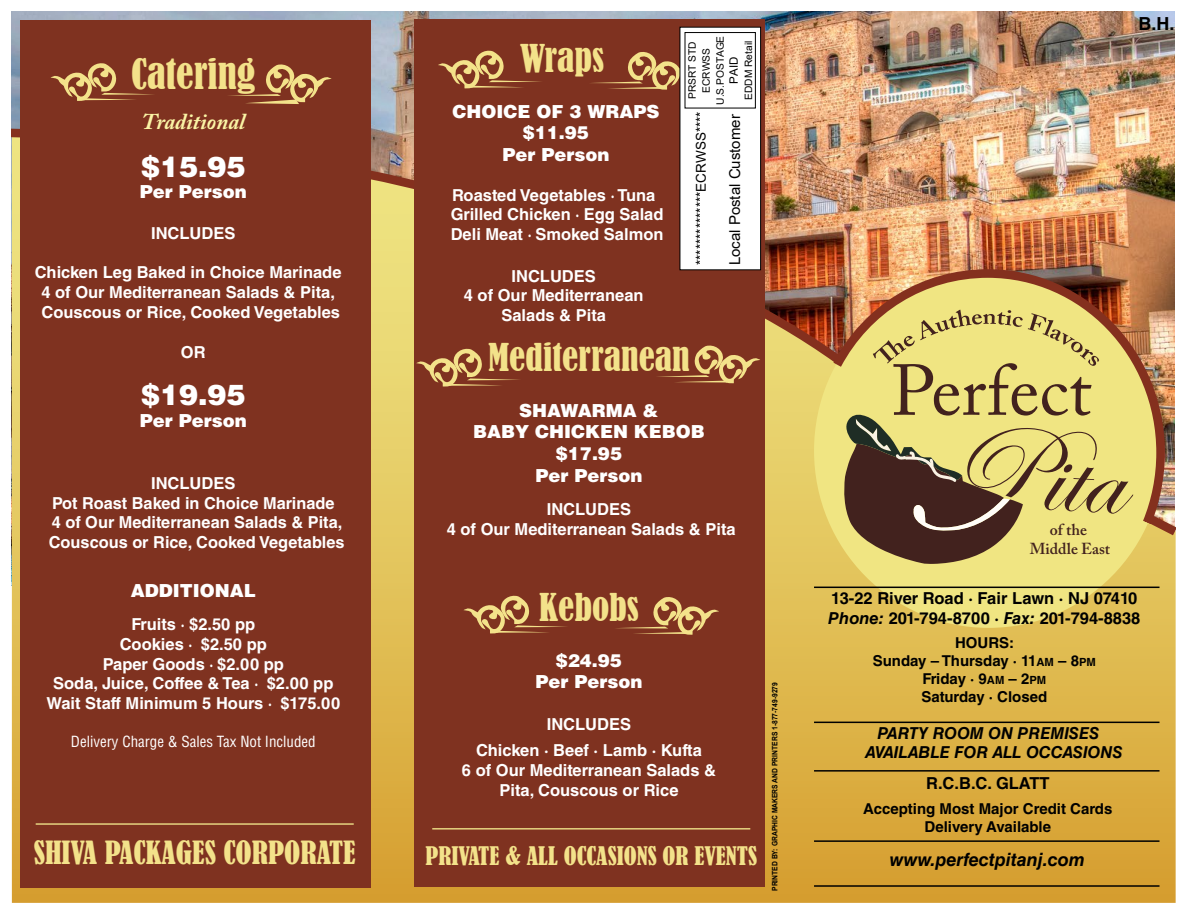
<style>
.page{position:relative;width:1188px;height:918px;background:#fff}
.page>*{position:absolute;margin:0;border:0;box-sizing:border-box;transform-origin:0 0}
.t1{font:71.25px "Adobe Caslon Pro";color:#42221e}
.t2{font:condensed 39px "Bernard";color:#f3e28a}
.t3{font:condensed 36px "Bernard";color:#f3e28a}
.t4{font:condensed 30px "Bernard";color:#f3e28a}
.t5{font:900 28.5px "Helvetica LT Std";color:#fff}
.t6{font:condensed 24px "Bernard";color:#f3e28a}
.t7{font:italic 700 22.5px "Adobe Caslon Pro";color:#faf4a5}
.t8{font:900 18px/21.6px "Helvetica LT Std";color:#fff;text-align:center}
.t9{font:italic 700 18px "Helvetica LT Std";color:#000}
.t10{font:700 18px "Helvetica LT Std";color:#000}
.t11{font:700 16.5px/19.8px "Helvetica LT Std";color:#fff;text-align:center}
.t12{font:700 16.5px/19.8px "Helvetica LT Std";color:#000}
.t13{font:italic 700 16.5px/19.8px "Helvetica LT Std";color:#000}
.t14{font:600 15.9px/19px "Adobe Caslon Pro";color:#42221e;text-align:center}
.t15{font:700 15px/18px "Helvetica LT Std";color:#000;text-align:center}
.t16{font:condensed 15px "Helvetica LT Std";color:#fff}
.t17{font:15px "Arial";color:#000}
.t18{font:13.5px "Arial";color:#000}
.t19{font:11.55px "Arial";color:#000}
.t20{font:10.2px/14.1px "Arial";color:#000;text-align:center}
.t21{font:700 7.5px "Arial";color:#000;scale:.9 1}
.s1{font-style:italic}
.s2{font-style:inherit}
.s3{font-size:11.25px}
</style>
<div class="page">
<img style="left:12px;top:12px;width:1163px;height:117px">
<svg style="left:12px;top:543px;width:1164px;height:360px;background:#dbaf43"></svg>
<div style="left:814px;top:274px;width:349px;height:354px;background:#f0e582;border-radius:50%"></div>
<img style="left:12px;top:129px;width:1164px;height:414px">
<div style="left:20px;top:21px;width:351px;height:867px;background:#7f3220"></div>
<div style="left:414px;top:19px;width:351px;height:867px;background:#7f3220"></div>
<svg style="left:843px;top:414px;width:290px;height:150px"></svg>
<svg style="left:873px;top:310px;width:226px;height:56px"></svg>
<hr style="left:814px;top:587px;width:346px;height:1px;background:#000">
<hr style="left:814px;top:722px;width:346px;height:1px;background:#000">
<hr style="left:814px;top:770px;width:346px;height:2px;background:#000">
<hr style="left:814px;top:840px;width:346px;height:2px;background:#000">
<hr style="left:814px;top:885px;width:346px;height:2px;background:#000">
<svg style="left:438px;top:50px;width:103px;height:39px"></svg>
<svg style="left:591px;top:50px;width:89px;height:40px"></svg>
<svg style="left:416px;top:348px;width:104px;height:39px"></svg>
<svg style="left:657px;top:345px;width:103px;height:39px"></svg>
<svg style="left:464px;top:595px;width:103px;height:39px"></svg>
<svg style="left:616px;top:597px;width:103px;height:38px"></svg>
<hr style="left:36px;top:823px;width:318px;height:2px;background:#e5d380">
<hr style="left:432px;top:828px;width:318px;height:2px;background:#e5d380">
<div style="left:680px;top:27px;width:81px;height:243px;background:#fff"></div>
<div style="left:680px;top:27px;width:81px;height:243px;border:1px solid #000"></div>
<div style="left:685px;top:32px;width:71px;height:76px;border:1px solid #000"></div>
<svg style="left:51px;top:63px;width:103px;height:38px"></svg>
<svg style="left:228px;top:64px;width:104px;height:40px"></svg>
<h2 class="t2" style="left:131px;top:51px;width:126px">Catering</h2>
<h3 class="t7" style="left:142px;top:108px;width:105px">Traditional</h3>
<h3 class="t5" style="left:141px;top:148px;width:106px">$15.95</h3>
<p class="t8" style="left:140px;top:181px;width:108px">Per Person</p>
<p class="t11" style="left:151px;top:223px;width:86px">INCLUDES</p>
<p class="t11" style="left:35px;top:262px;width:308px">Chicken Leg Baked in Choice Marinade<br>4 of Our Mediterranean Salads &amp; Pita,<br>Couscous or Rice, Cooked Vegetables</p>
<p class="t11" style="left:181px;top:342px;width:26px">OR</p>
<h3 class="t5" style="left:141px;top:377px;width:106px">$19.95</h3>
<p class="t8" style="left:140px;top:409px;width:108px">Per Person</p>
<p class="t11" style="left:49px;top:473px;width:297px">INCLUDES<br>Pot Roast Baked in Choice Marinade<br>4 of Our Mediterranean Salads &amp; Pita,<br>Couscous or Rice, Cooked Vegetables</p>
<p class="t8" style="left:131px;top:579px;width:127px">ADDITIONAL</p>
<p class="t11" style="left:46px;top:614px;width:295px">Fruits · $2.50 pp<br>Cookies · $2.50 pp<br>Paper Goods · $2.00 pp<br>Soda, Juice, Coffee &amp; Tea · $2.00 pp<br>Wait Staff Minimum 5 Hours · $175.00</p>
<p class="t16" style="left:71px;top:732px;width:246px">Delivery Charge &amp; Sales Tax Not Included</p>
<p class="t20" style="left:685px;top:105px;width:71px;rotate:-90deg">PRSRT STD<br>ECRWSS<br>U.S.POSTAGE</p>
<p class="t20" style="left:741px;top:100px;width:60px;rotate:-90deg">EDDM Retail</p>
<h3 class="t3" style="left:520px;top:37px;width:86px">Wraps</h3>
<p class="t8" style="left:452px;top:100px;width:208px">CHOICE OF 3 WRAPS $11.95<br>Per Person</p>
<p class="t11" style="left:451px;top:185px;width:214px;text-align:left">Roasted Vegetables · Tuna<br>Grilled Chicken · Egg Salad<br>Deli Meat · Smoked Salmon</p>
<p class="t11" style="left:464px;top:266px;width:181px">INCLUDES<br>4 of Our Mediterranean<br>Salads &amp; Pita</p>
<h3 class="t3" style="left:488px;top:336px;width:203px">Mediterranean</h3>
<p class="t8" style="left:473px;top:399px;width:233px">SHAWARMA &amp;<br>BABY CHICKEN KEBOB $17.95<br>Per Person</p>
<p class="t11" style="left:447px;top:499px;width:290px">INCLUDES<br>4 of Our Mediterranean Salads &amp; Pita</p>
<p class="t19" style="left:726px;top:84px;width:28px;rotate:-90deg">PAID</p>
<p class="t18" style="left:692px;top:265px;width:155px;rotate:-90deg">**************ECRWSS****</p>
<p class="t17" style="left:725px;top:265px;width:153px;rotate:-90deg">Local Postal Customer</p>
<h3 class="t3" style="left:539px;top:586px;width:101px">Kebobs</h3>
<p class="t8" style="left:535px;top:649px;width:108px">$24.95<br>Per Person</p>
<p class="t11" style="left:476px;top:710px;width:227px;line-height:26.5px">INCLUDES<br>Chicken · Beef · Lamb · Kufta</p>
<p class="t11" style="left:462px;top:760px;width:256px">6 of Our Mediterranean Salads &amp;<br>Pita, Couscous or Rice</p>
<h3 class="t4" style="left:34px;top:835px;width:323px">SHIVA PACKAGES CORPORATE</h3>
<h3 class="t6" style="left:425px;top:842px;width:333px">PRIVATE &amp; ALL OCCASIONS OR EVENTS</h3>
<p class="t21" style="left:769px;top:891px;width:234px;rotate:-90deg">PRINTED BY: GRAPHIC MAKERS AND PRINTERS 1-877-749-9279</p>
<p class="t10" style="left:1139px;top:13px;width:37px">B.H.</p>
<h1 class="t1" style="left:891px;top:348px;width:202px">Perfect</h1>
<p class="t14" style="left:1030px;top:520px;width:82px">of the<br>Middle East</p>
<p class="t12" style="left:828px;top:588px;width:314px">13-22 River Road · Fair Lawn · NJ 07410<br><span class="s1">Phone:</span> 201-794-8700 · <span class="s1">Fax:</span> 201-794-8838</p>
<p class="t15" style="left:873px;top:634px;width:225px">HOURS:<br>Sunday – Thursday · <span class="s2">11</span><span class="s3">AM</span> <span class="s2">– 8</span><span class="s3">PM<br></span>Friday · <span class="s2">9</span><span class="s3">AM</span> <span class="s2">– 2</span><span class="s3">PM<br></span>Saturday · Closed</p>
<p class="t13" style="left:865px;top:723px;width:259px;text-indent:13px">PARTY ROOM ON PREMISES<br>AVAILABLE FOR ALL OCCASIONS</p>
<p class="t12" style="left:926px;top:773px;width:125px">R.C.B.C. GLATT</p>
<p class="t15" style="left:863px;top:800px;width:251px">Accepting Most Major Credit Cards<br>Delivery Available</p>
<p class="t9" style="left:890px;top:849px;width:197px">www.perfectpitanj.com</p>
</div>
